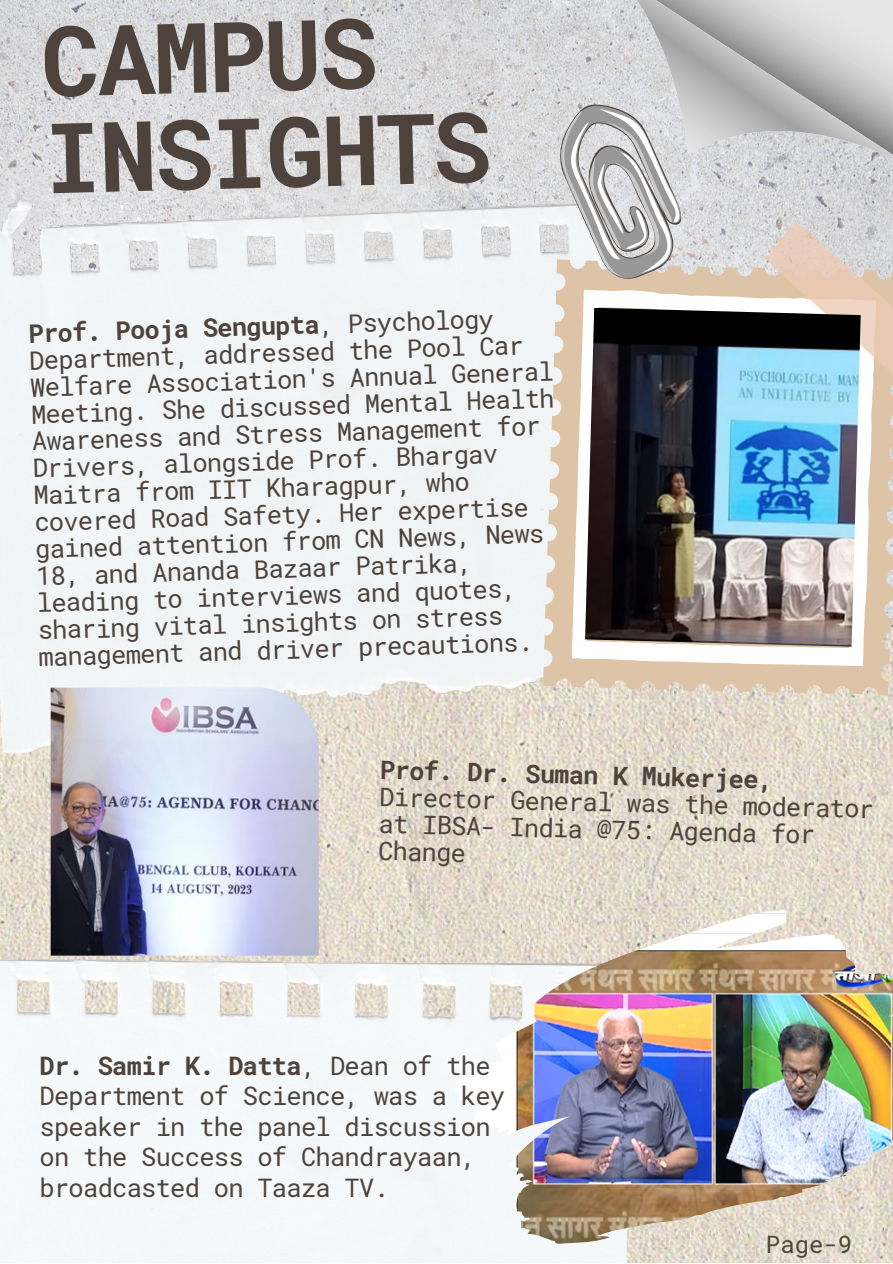
<style>
.page{position:relative;width:893px;height:1264px;background:#fff}
.page>*{position:absolute;margin:0;border:0;box-sizing:border-box;transform-origin:0 0}
.t1{font:700 97.5px/96.1px "Roboto Mono";color:#4d433c}
.t2{font:25.5px/27px "Roboto Mono";letter-spacing:-.03em;color:#4d433c}
.t3{font:24px "Roboto Mono";color:#4d433c}
.s1{font-weight:700}
</style>
<div class="page">
<img style="left:0;top:0;width:892px;height:259px">
<img style="left:0;top:697px;width:892px;height:565px">
<img style="left:0;top:170px;width:629px;height:585px">
<svg style="left:618px;top:0;width:274px;height:179px;background:#c2c2c3"></svg>
<svg style="left:542px;top:259px;width:350px;height:438px;fill:#ddc4a6"></svg>
<svg style="left:571px;top:288px;width:305px;height:380px"></svg>
<svg style="left:757px;top:219px;width:135px;height:190px;background:#e2d1c5"></svg>
<img style="left:585px;top:308px;width:275px;height:338px">
<svg style="left:518px;top:92px;width:201px;height:213px"></svg>
<img style="left:0;top:933px;width:630px;height:329px">
<img style="left:51px;top:687px;width:268px;height:268px">
<img style="left:454px;top:910px;width:438px;height:334px">
<p class="t1" style="left:40px;top:10px;width:450px;rotate:-1deg">CAMPUS<br>INSIGHTS</p>
<p class="t2" style="left:27px;top:320px;width:526px;rotate:-2deg"><span class="s1">Prof. Pooja Sengupta</span>, Psychology Department, addressed the Pool Car Welfare Association's Annual General Meeting. She discussed Mental Health Awareness and Stress Management for Drivers, alongside Prof. Bhargav Maitra from IIT Kharagpur, who covered Road Safety. Her expertise gained attention from CN News, News 18, and Ananda Bazaar Patrika, leading to interviews and quotes, sharing vital insights on stress management and driver precautions.</p>
<p class="t2" style="left:380px;top:757px;width:496px;line-height:26.5px;rotate:1deg"><span class="s1">Prof. Dr. Suman K Mukerjee,<br></span>Director General was the moderator at IBSA- India @75: Agenda for<br>Change</p>
<p class="t2" style="left:40px;top:1050px;width:467px;line-height:30.3px"><span class="s1">Dr. Samir K. Datta</span>, Dean of the<br>Department of Science, was a key speaker in the panel discussion on the Success of Chandrayaan, broadcasted on Taaza TV.</p>
<p class="t3" style="left:765px;top:1227px;width:88px">Page-9</p>
</div>
